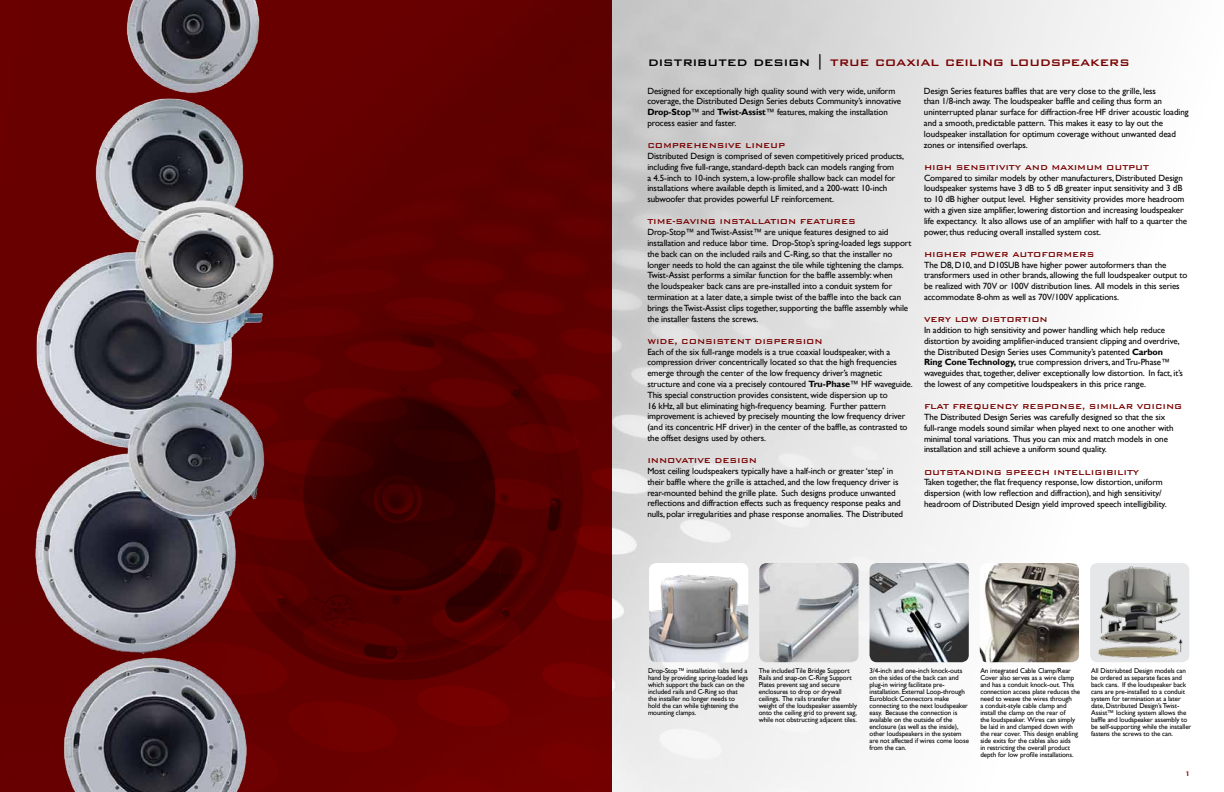
<style>
.page{position:relative;width:1224px;height:792px;background:#fff}
.page>*{position:absolute;margin:0;border:0;box-sizing:border-box;transform-origin:0 0}
.t1{font:500 15.5px "Bank Gothic BT";color:#790000}
.t2{font:500 9.5px "Bank Gothic BT";letter-spacing:-.01em;color:#790000}
.t3{font:9px/10.8px "Gill Sans";letter-spacing:-.01em;color:#000}
.t4{font:500 9px "Bank Gothic BT";color:#790000}
.t5{font:7px/7px "Gill Sans";letter-spacing:-.01em;color:#000}
.s1{color:#000}
.s2{font-weight:700}
</style>
<div class="page">
<div style="left:0;top:0;width:612px;height:792px;background:linear-gradient(to bottom,#5f0000,#6c0000)"></div>
<img style="left:19px;top:0;width:264px;height:792px">
<img style="left:206px;top:303px;width:381px;height:382px">
<img style="left:649px;top:563px;width:99px;height:99px">
<img style="left:759px;top:563px;width:100px;height:99px">
<img style="left:870px;top:563px;width:99px;height:99px">
<img style="left:980px;top:563px;width:99px;height:99px">
<img style="left:1090px;top:563px;width:99px;height:99px">
<h1 class="t1" style="left:648px;top:53px;width:483px"><span class="s1">distributed design |</span> true coaxial ceiling loudspeakers</h1>
<p class="t3" style="left:647px;top:85px;width:255px">Designed for exceptionally high quality sound with very wide, uniform coverage, the Distributed Design Series debuts Community’s innovative <span class="s2">Drop-Stop</span>™ and <span class="s2">Twist-Assist</span>™ features, making the installation process easier and faster.</p>
<p class="t2" style="left:647px;top:141px;width:139px">comprehensive lineup</p>
<p class="t3" style="left:647px;top:151px;width:258px">Distributed Design is comprised of seven competitively priced products, including five full-range, standard-depth back can models ranging from<br>a 4.5-inch to 10-inch system, a low-profile shallow back can model for installations where available depth is limited, and a 200-watt 10-inch subwoofer that provides powerful LF reinforcement.</p>
<p class="t2" style="left:647px;top:217px;width:210px">Time-Saving I nstallation Features</p>
<p class="t3" style="left:647px;top:227px;width:266px">Drop-Stop™ and Twist-Assist™ are unique features designed to aid installation and reduce labor time. Drop-Stop’s spring-loaded legs support the back can on the included rails and C-Ring, so that the installer no longer needs to hold the can against the tile while tightening the clamps.<br>Twist-Assist performs a similar function for the baffle assembly: when<br>the loudspeaker back cans are pre-installed into a conduit system for termination at a later date, a simple twist of the baffle into the back can brings the Twist-Assist clips together, supporting the baffle assembly while the installer fastens the screws.</p>
<p class="t2" style="left:647px;top:336px;width:177px">Wide, Consistent Dispersion</p>
<p class="t3" style="left:647px;top:346px;width:267px">Each of the six full-range models is a true coaxial loudspeaker, with a compression driver concentrically located so that the high frequencies emerge through the center of the low frequency driver’s magnetic structure and cone via a precisely contoured <span class="s2">Tru-Phase</span>™ HF waveguide.<br>This special construction provides consistent, wide dispersion up to<br>16 kHz, all but eliminating high-frequency beaming. Further pattern improvement is achieved by precisely mounting the low frequency driver (and its concentric HF driver) in the center of the baffle, as contrasted to the offset designs used by others.</p>
<p class="t2" style="left:647px;top:456px;width:111px">I nnovative Design</p>
<p class="t3" style="left:647px;top:466px;width:257px">Most ceiling loudspeakers typically have a half-inch or greater ‘step’ in their baffle where the grille is attached, and the low frequency driver is rear-mounted behind the grille plate. Such designs produce unwanted reflections and diffraction effects such as frequency response peaks and nulls, polar irregularities and phase response anomalies. The Distributed</p>
<p class="t3" style="left:924px;top:85px;width:266px">Design Series features baffles that are very close to the grille, less<br>than 1/8-inch away. The loudspeaker baffle and ceiling thus form an uninterrupted planar surface for diffraction-free HF driver acoustic loading and a smooth, predictable pattern. This makes it easy to lay out the loudspeaker installation for optimum coverage without unwanted dead zones or intensified overlaps.</p>
<p class="t2" style="left:924px;top:162px;width:226px">H igh S ensitivity and Maximum O utput</p>
<p class="t3" style="left:924px;top:172px;width:265px">Compared to similar models by other manufacturers, Distributed Design loudspeaker systems have 3 dB to 5 dB greater input sensitivity and 3 dB to 10 dB higher output level. Higher sensitivity provides more headroom with a given size amplifier, lowering distortion and increasing loudspeaker life expectancy. It also allows use of an amplifier with half to a quarter the power, thus reducing overall installed system cost.</p>
<p class="t2" style="left:924px;top:249px;width:172px">H igher Power Autoformers</p>
<p class="t3" style="left:924px;top:259px;width:265px">The D8, D10, and D10SUB have higher power autoformers than the transformers used in other brands, allowing the full loudspeaker output to be realized with 70V or 100V distribution lines. All models in this series accommodate 8-ohm as well as 70V/100V applications.</p>
<p class="t2" style="left:924px;top:315px;width:125px">very low distortion</p>
<p class="t3" style="left:924px;top:325px;width:261px">In addition to high sensitivity and power handling which help reduce distortion by avoiding amplifier-induced transient clipping and overdrive, the Distributed Design Series uses Community’s patented <span class="s2">Carbon Ring Cone Technology,</span> true compression drivers, and Tru-Phase™ waveguides that, together, deliver exceptionally low distortion. In fact, it’s the lowest of any competitive loudspeakers in this price range.</p>
<p class="t2" style="left:924px;top:402px;width:260px">Flat Frequency Response, Similar Voicing</p>
<p class="t3" style="left:924px;top:412px;width:251px">The Distributed Design Series was carefully designed so that the six full-range models sound similar when played next to one another with minimal tonal variations. Thus you can mix and match models in one installation and still achieve a uniform sound quality.</p>
<p class="t2" style="left:924px;top:467px;width:217px">O utstanding Speech I ntelligibility</p>
<p class="t3" style="left:924px;top:477px;width:244px">Taken together, the flat frequency response, low distortion, uniform dispersion (with low reflection and diffraction), and high sensitivity/ headroom of Distributed Design yield improved speech intelligibility.</p>
<p class="t5" style="left:648px;top:667px;width:102px">Drop-Stop™ installation tabs lend a hand by providing spring-loaded legs which support the back can on the included rails and C-Ring so that the installer no longer needs to hold the can while tightening the mounting clamps.</p>
<p class="t5" style="left:759px;top:667px;width:100px">The included Tile Bridge Support Rails and snap-on C-Ring Support Plates prevent sag and secure enclosures to drop or drywall ceilings. The rails transfer the weight of the loudspeaker assembly onto the ceiling grid to prevent sag, while not obstructing adjacent tiles.</p>
<p class="t5" style="left:870px;top:667px;width:101px">3/4-inch and one-inch knock-outs on the sides of the back can and plug-in wiring facilitate pre&shy;installation. External Loop-through<br>Euroblock Connectors make connecting to the next loudspeaker easy. Because the connection is available on the outside of the enclosure (as well as the inside), other loudspeakers in the system are not affected if wires come loose from the can.</p>
<p class="t5" style="left:980px;top:667px;width:101px">An integrated Cable Clamp/Rear Cover also serves as a wire clamp and has a conduit knock-out. This connection access plate reduces the need to weave the wires through<br>a conduit-style cable clamp and install the clamp on the rear of<br>the loudspeaker. Wires can simply be laid in and clamped down with the rear cover. This design enabling side exits for the cables also aids<br>in restricting the overall product depth for low profile installations.</p>
<p class="t5" style="left:1091px;top:667px;width:102px">All Distriubted Design models can be ordered as separate faces and back cans. If the loudspeaker back cans are pre-installed to a conduit system for termination at a later date, Distributed Design’s Twist-Assist™ locking system allows the baffle and loudspeaker assembly to be self-supporting while the installer fastens the screws to the can.</p>
<p class="t4" style="left:1184px;top:769px;width:8px">1</p>
</div>
